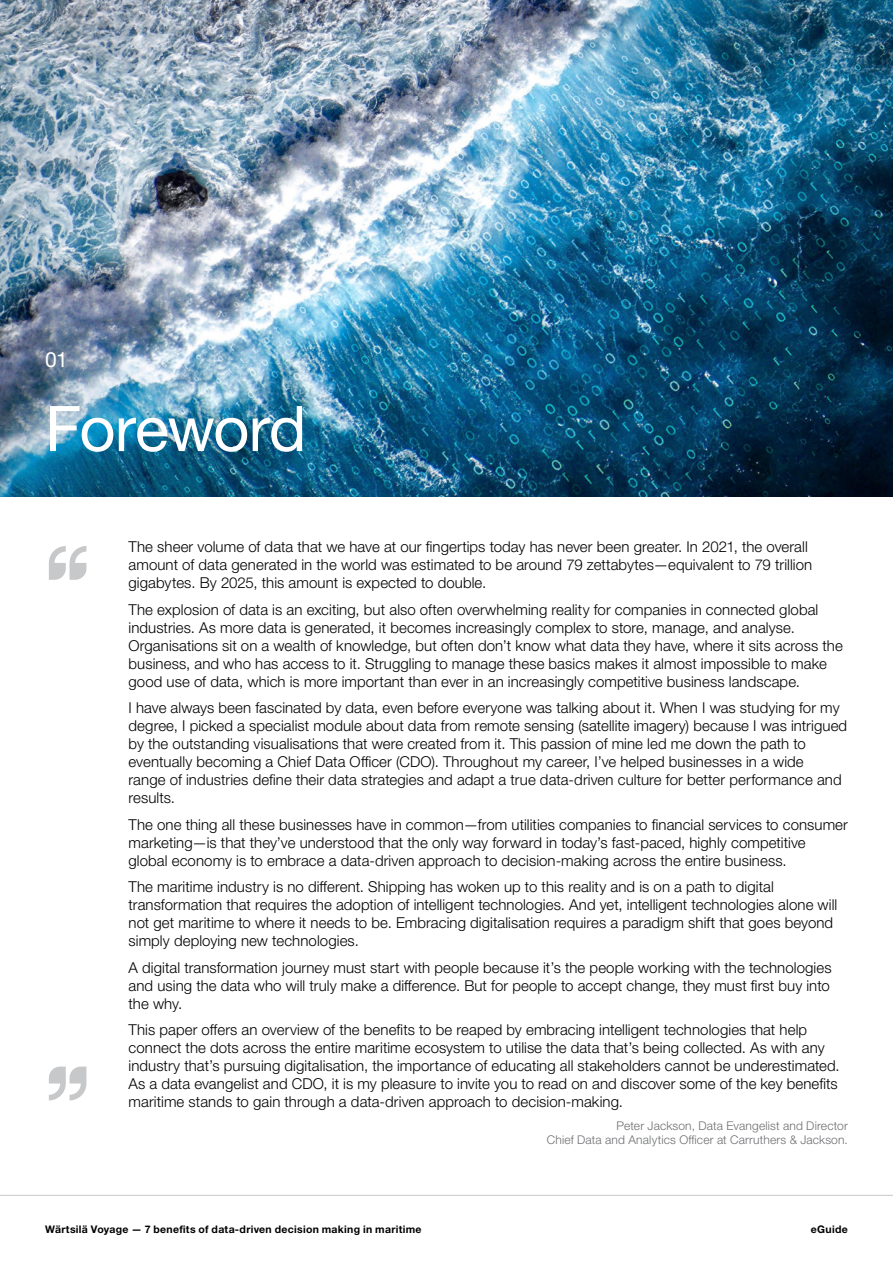
<style>
.page{position:relative;width:893px;height:1263px;background:#fff}
.page>*{position:absolute;margin:0;border:0;box-sizing:border-box;transform-origin:0 0}
.t1{font:63px "Helvetica Neue LTW1 G";letter-spacing:-.015em;color:#fff}
.t2{font:21px "Helvetica Neue LTW1 G";color:#fff}
.t3{font:300 15px/18px "Helvetica Neue LTW1 G";letter-spacing:.005em;color:#000}
.t4{font:300 12px/14.4px "Helvetica Neue LTW1 G";letter-spacing:.015em;color:#6d6e71;text-align:right}
.t5{font:700 10.5px "Helvetica Neue LTW1 G";letter-spacing:.025em;color:#000}
</style>
<div class="page">
<hr style="left:0;top:1195px;width:893px;height:1px;background:#c7c8ca">
<img style="left:0;top:0;width:893px;height:496px">
<svg style="left:49px;top:546px;width:37px;height:34px"></svg>
<svg style="left:49px;top:1066px;width:37px;height:34px"></svg>
<h2 class="t2" style="left:45px;top:346px;width:24px">01</h2>
<h1 class="t1" style="left:45px;top:390px;width:263px">Foreword</h1>
<p class="t3" style="left:129px;top:538px;width:685px">The sheer volume of data that we have at our fingertips today has never been greater. In 2021, the overall amount of data generated in the world was estimated to be around 79 zettabytes—equivalent to 79 trillion gigabytes. By 2025, this amount is expected to double.</p>
<p class="t3" style="left:129px;top:600px;width:716px">The explosion of data is an exciting, but also often overwhelming reality for companies in connected global industries. As more data is generated, it becomes increasingly complex to store, manage, and analyse.<br>Organisations sit on a wealth of knowledge, but often don’t know what data they have, where it sits across the business, and who has access to it. Struggling to manage these basics makes it almost impossible to make good use of data, which is more important than ever in an increasingly competitive business landscape.</p>
<p class="t3" style="left:129px;top:699px;width:720px">I have always been fascinated by data, even before everyone was talking about it. When I was studying for my degree, I picked a specialist module about data from remote sensing (satellite imagery) because I was intrigued by the outstanding visualisations that were created from it. This passion of mine led me down the path to eventually becoming a Chief Data Officer (CDO). Throughout my career, I’ve helped businesses in a wide<br>range of industries define their data strategies and adapt a true data-driven culture for better performance and results.</p>
<p class="t3" style="left:129px;top:815px;width:721px">The one thing all these businesses have in common—from utilities companies to financial services to consumer marketing—is that they’ve understood that the only way forward in today’s fast-paced, highly competitive global economy is to embrace a data-driven approach to decision‑making across the entire business.</p>
<p class="t3" style="left:129px;top:878px;width:710px">The maritime industry is no different. Shipping has woken up to this reality and is on a path to digital transformation that requires the adoption of intelligent technologies. And yet, intelligent technologies alone will not get maritime to where it needs to be. Embracing digitalisation requires a paradigm shift that goes beyond simply deploying new technologies.</p>
<p class="t3" style="left:129px;top:958px;width:705px">A digital transformation journey must start with people because it’s the people working with the technologies and using the data who will truly make a difference. But for people to accept change, they must first buy into the why.</p>
<p class="t3" style="left:129px;top:1021px;width:713px">This paper offers an overview of the benefits to be reaped by embracing intelligent technologies that help connect the dots across the entire maritime ecosystem to utilise the data that’s being collected. As with any industry that’s pursuing digitalisation, the importance of educating all stakeholders cannot be underestimated.<br>As a data evangelist and CDO, it is my pleasure to invite you to read on and discover some of the key benefits maritime stands to gain through a data‑driven approach to decision-making.</p>
<p class="t4" style="left:547px;top:1118px;width:303px">Peter Jackson, Data Evangelist and Director<br>Chief Data and Analytics Officer at Carruthers &amp; Jackson.</p>
<p class="t5" style="left:45px;top:1223px;width:378px">Wärtsilä Voyage — 7 benefits of data-driven decision making in maritime</p>
<p class="t5" style="left:811px;top:1223px;width:38px">eGuide</p>
</div>
